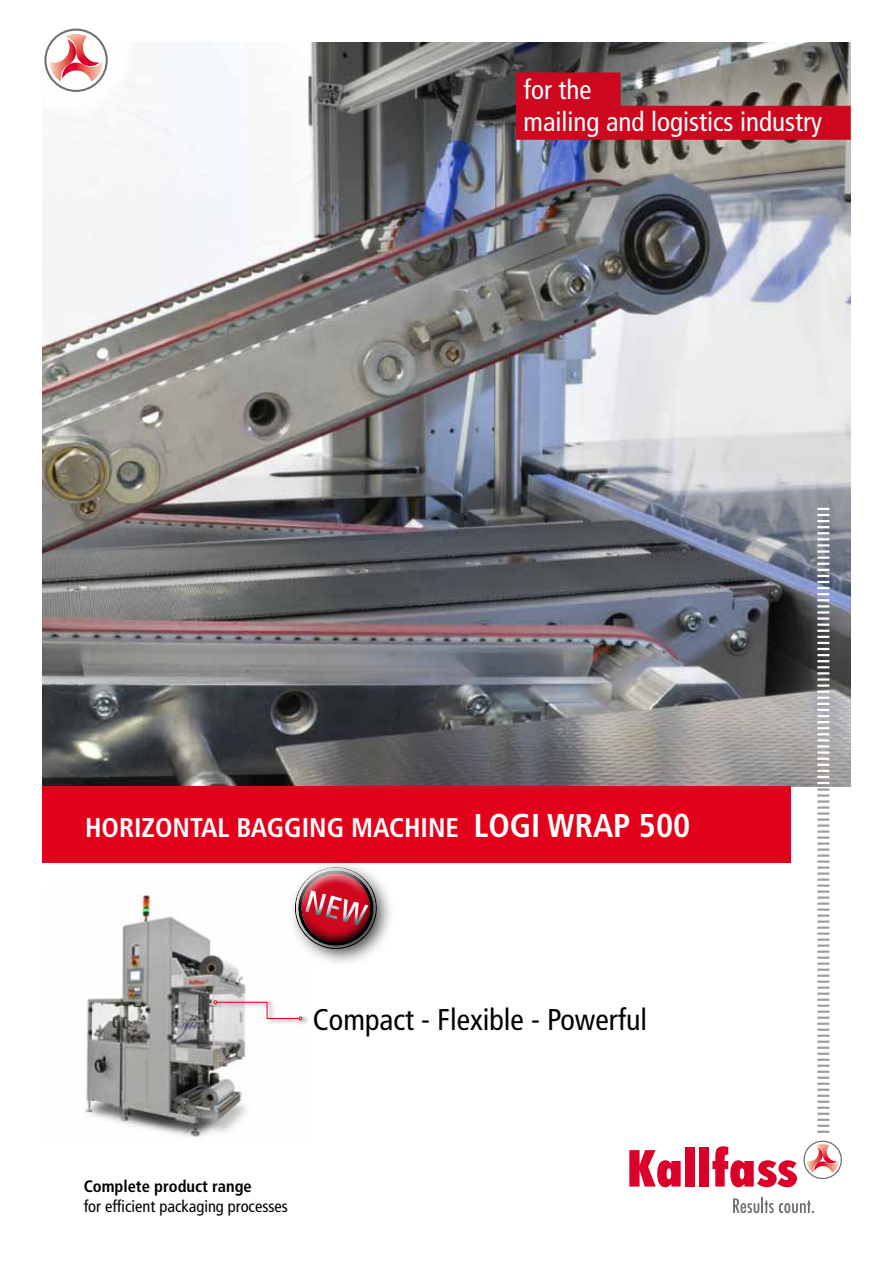
<style>
.page{position:relative;width:893px;height:1263px;background:#fff}
.page>*{position:absolute;margin:0;border:0;box-sizing:border-box;transform-origin:0 0}
.t1{font:condensed 30px "Frutiger LT Std";color:#000}
.t2{font:700 condensed 27px "Frutiger LT Std";color:#fff}
.t3{font:condensed 27px/31.5px "Frutiger LT Std";color:#fff}
.t4{font:condensed 16.5px "Frutiger LT Std";color:#000}
.t5{font:700 condensed 16.5px "Frutiger LT Std";color:#000}
.s1{font-size:33px}
</style>
<div class="page">
<img style="left:85px;top:887px;width:163px;height:250px">
<img style="left:43px;top:43px;width:807px;height:744px">
<svg style="left:43px;top:28px;width:92px;height:87px"></svg>
<div style="left:43px;top:787px;width:748px;height:76px;background:#e2001a"></div>
<svg style="left:817px;top:508px;width:12px;height:625px"></svg>
<svg style="left:629px;top:1150px;width:52px;height:37px"></svg>
<div style="left:686px;top:1147px;width:9px;height:39px;background:#da002a"></div>
<div style="left:700px;top:1147px;width:9px;height:39px;background:#da002a"></div>
<svg style="left:712px;top:1146px;width:85px;height:41px"></svg>
<svg style="left:803px;top:1140px;width:39px;height:39px"></svg>
<svg style="left:733px;top:1197px;width:81px;height:16px"></svg>
<div style="left:516px;top:106px;width:335px;height:34px;background:#cd071e;border:2px solid #cd071e"></div>
<div style="left:516px;top:72px;width:104px;height:35px;background:#cd071e;border:2px solid #cd071e"></div>
<div style="left:212px;top:997px;width:97px;height:29px;background:#000;opacity:.75"></div>
<svg style="left:214px;top:1000px;width:88px;height:20px"></svg>
<svg style="left:293px;top:865px;width:98px;height:98px"></svg>
<p class="t3" style="left:524px;top:74px;width:300px">for the<br>mailing and logistics industry</p>
<p class="t2" style="left:85px;top:812px;width:607px">HORIZONTAL BAGGING MACHINE <span class="s1">LOGI WRAP 500</span></p>
<p class="t1" style="left:313px;top:1002px;width:336px">Compact - Flexible - Powerful</p>
<p class="t5" style="left:84px;top:1177px;width:170px">Complete product range</p>
<p class="t4" style="left:84px;top:1197px;width:206px">for efficient packaging processes</p>
</div>
